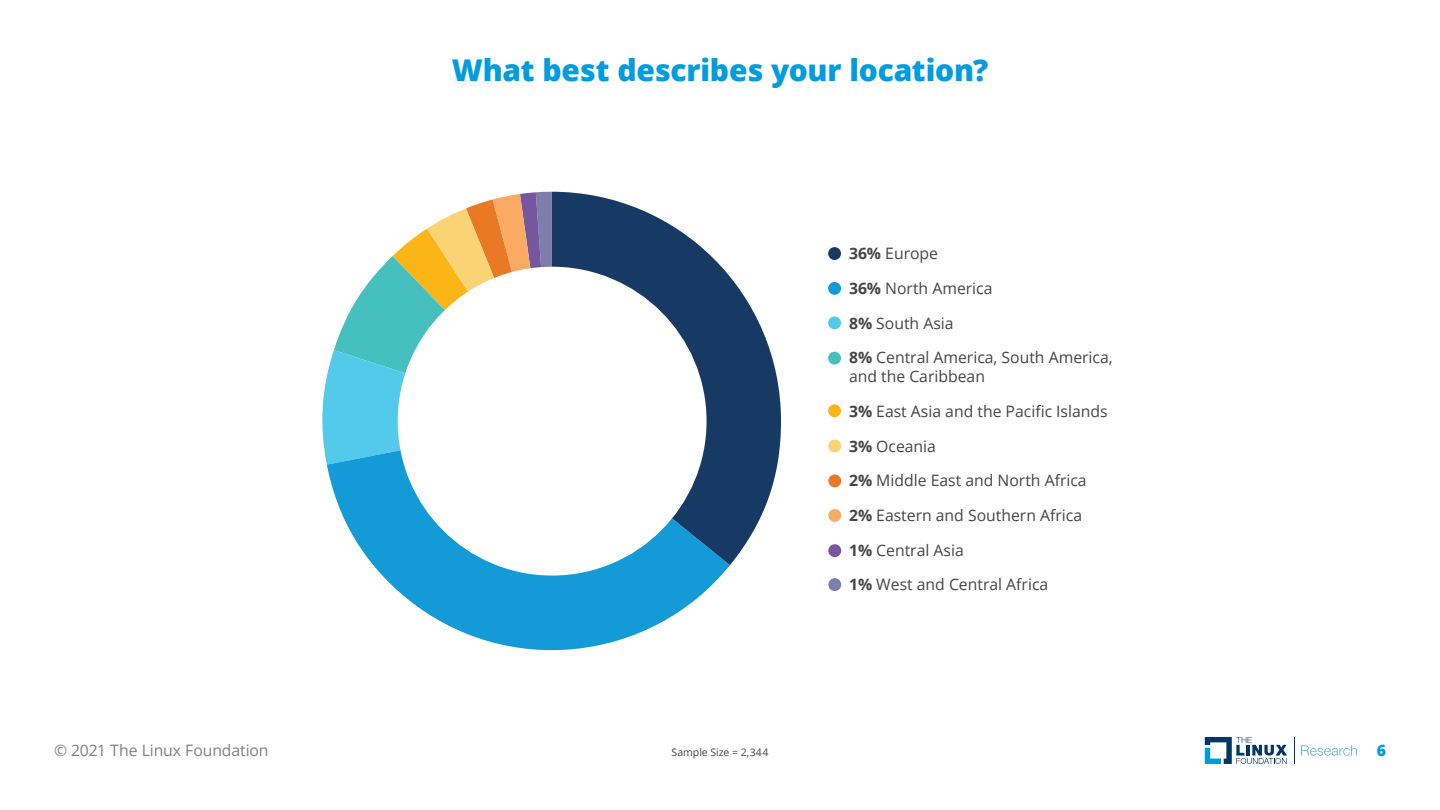
<style>
.page{position:relative;width:1440px;height:810px;background:#fff}
.page>*{position:absolute;margin:0;border:0;box-sizing:border-box;transform-origin:0 0}
.t1{font:800 30px "Open Sans";letter-spacing:-.005em;color:#009cde}
.t2{font:15.75px/34.7px "Open Sans";color:#454546}
.t3{font:15.75px "Open Sans";letter-spacing:-.005em;color:#807f83}
.t4{font:800 15.75px "Open Sans";color:#009cde}
.t5{font:10.5px "Open Sans";letter-spacing:-.005em;color:#444}
.s1{font-weight:700}
</style>
<div class="page">
<svg style="left:1205px;top:737px;width:82px;height:27px"></svg>
<svg style="left:1294px;top:737px;width:1px;height:27px"></svg>
<svg style="left:1301px;top:745px;width:56px;height:11px"></svg>
<svg style="left:322px;top:192px;width:230px;height:273px"></svg>
<svg style="left:327px;top:421px;width:403px;height:230px;fill:#149bd7"></svg>
<svg style="left:552px;top:192px;width:229px;height:373px;fill:#173a64"></svg>
<div style="left:398px;top:267px;width:309px;height:309px;background:#fff;border-radius:50%"></div>
<div style="left:828px;top:352px;width:13px;height:13px;background:#45c0bf;border-radius:50%"></div>
<div style="left:828px;top:317px;width:13px;height:12px;background:#53c9ec;border-radius:50%"></div>
<div style="left:828px;top:404px;width:13px;height:13px;background:#fbb517;border-radius:50%"></div>
<div style="left:828px;top:247px;width:13px;height:13px;background:#173a64;border-radius:50%"></div>
<div style="left:828px;top:282px;width:13px;height:13px;background:#149bd7;border-radius:50%"></div>
<div style="left:828px;top:544px;width:13px;height:13px;background:#76569e;border-radius:50%"></div>
<div style="left:828px;top:509px;width:13px;height:13px;background:#faab63;border-radius:50%"></div>
<div style="left:828px;top:440px;width:13px;height:12px;background:#fad375;border-radius:50%"></div>
<div style="left:828px;top:474px;width:13px;height:13px;background:#ea7926;border-radius:50%"></div>
<div style="left:828px;top:578px;width:13px;height:13px;background:#7e7eac;border-radius:50%"></div>
<h1 class="t1" style="left:452px;top:47px;width:538px">What best describes your location?</h1>
<p class="t2" style="left:849px;top:236px;width:91px"><span class="s1">36%</span> Europe</p>
<p class="t2" style="left:849px;top:271px;width:145px"><span class="s1">36%</span> North America</p>
<p class="t2" style="left:849px;top:305px;width:265px"><span class="s1">8%</span> South Asia<br><span class="s1">8%</span> Central America, South America,</p>
<p class="t2" style="left:849px;top:359px;width:138px">and the Caribbean</p>
<p class="t2" style="left:849px;top:393px;width:260px"><span class="s1">3%</span> East Asia and the Pacific Islands<br><span class="s1">3%</span> Oceania</p>
<p class="t2" style="left:849px;top:463px;width:239px"><span class="s1">2%</span> Middle East and North Africa</p>
<p class="t2" style="left:849px;top:497px;width:235px"><span class="s1">2%</span> Eastern and Southern Africa</p>
<p class="t2" style="left:849px;top:532px;width:116px"><span class="s1">1%</span> Central Asia</p>
<p class="t2" style="left:849px;top:567px;width:201px"><span class="s1">1%</span> West and Central Africa</p>
<p class="t3" style="left:54px;top:739px;width:216px">© 2021 The Linux Foundation</p>
<p class="t4" style="left:1377px;top:738px;width:11px">6</p>
<p class="t5" style="left:672px;top:745px;width:98px">Sample Size = 2,344</p>
</div>
